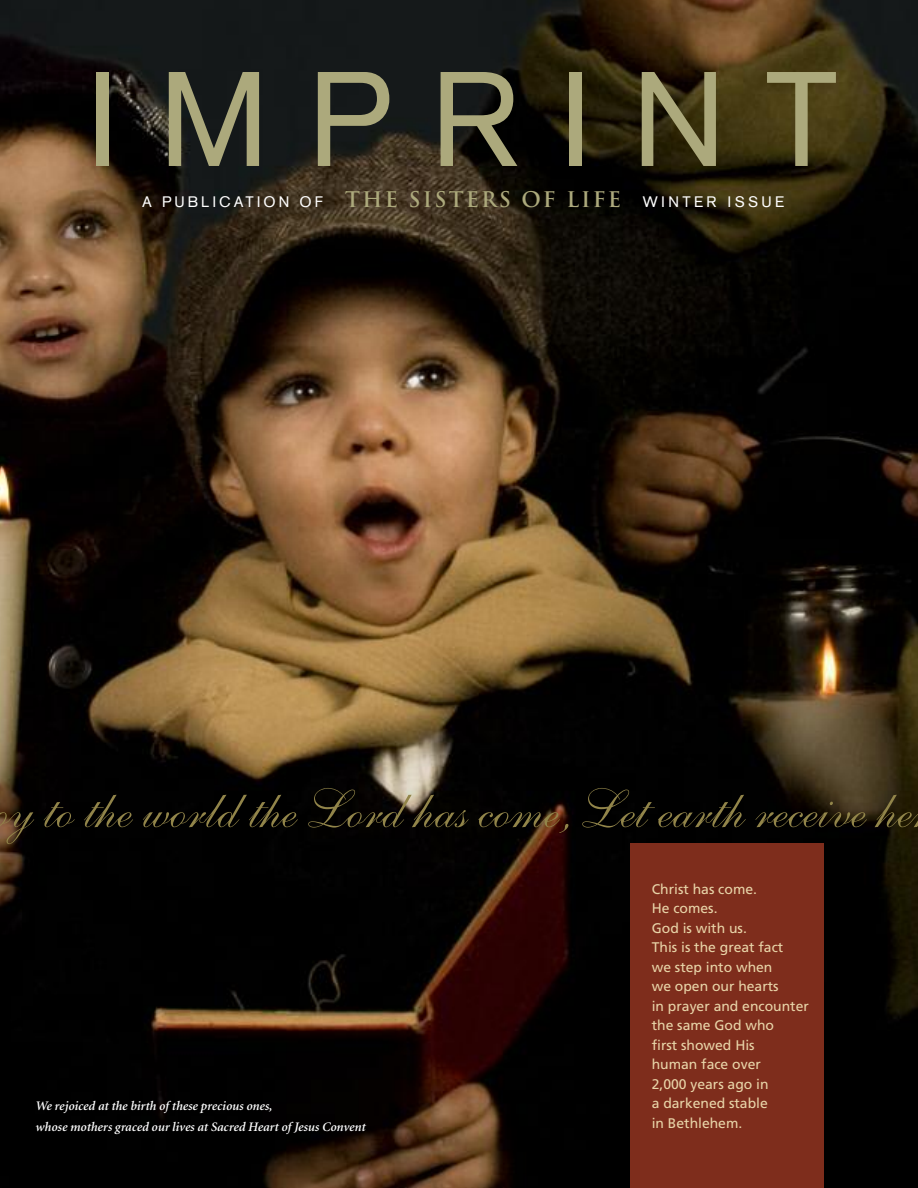
<style>
.page{position:relative;width:918px;height:1188px;background:#fff}
.page>*{position:absolute;margin:0;border:0;box-sizing:border-box;transform-origin:0 0}
.t1{font:132px "Akzidenz Grotesk";letter-spacing:.3em;color:#aca97c}
.t2{font:54px "Shelley Allegro Script";color:#92854a}
.t3{font:15px "Akzidenz Grotesk";letter-spacing:.2em;color:#fff}
.t4{font:13.95px/19.5px "Frutiger";color:#e8d4a8}
.t5{font:italic 600 13.05px/21px "Minion";color:#fff}
.s1{font-family:"Trajan";font-weight:700;font-size:21px;color:#aca97c}
</style>
<div class="page">
<img style="left:0;top:0;width:918px;height:1188px">
<div style="left:630px;top:843px;width:194px;height:345px;background:#7e2d1c"></div>
<h1 class="t1" style="left:86px;top:72px;width:754px">IMPRINT</h1>
<p class="t3" style="left:142px;top:197px;width:644px">A PUBLICATION OF <span class="s1">THE SISTERS OF LIFE</span> WINTER ISSUE</p>
<h2 class="t2" style="left:-17px;top:790px;width:923px">oy to the world the Lordhas come, Let earth receive he</h2>
<p class="t5" style="left:35px;top:1096px;width:332px">We rejoiced at the birth of these precious ones,<br>whose mothers graced our lives at Sacred Heart of Jesus Convent</p>
<p class="t4" style="left:652px;top:880px;width:159px">Christ has come.<br>He comes.<br>God is with us.<br>This is the great fact<br>we step into when<br>we open our hearts<br>in prayer and encounter the same God who<br>first showed His<br>human face over<br>2,000 years ago in<br>a darkened stable<br>in Bethlehem.</p>
</div>
